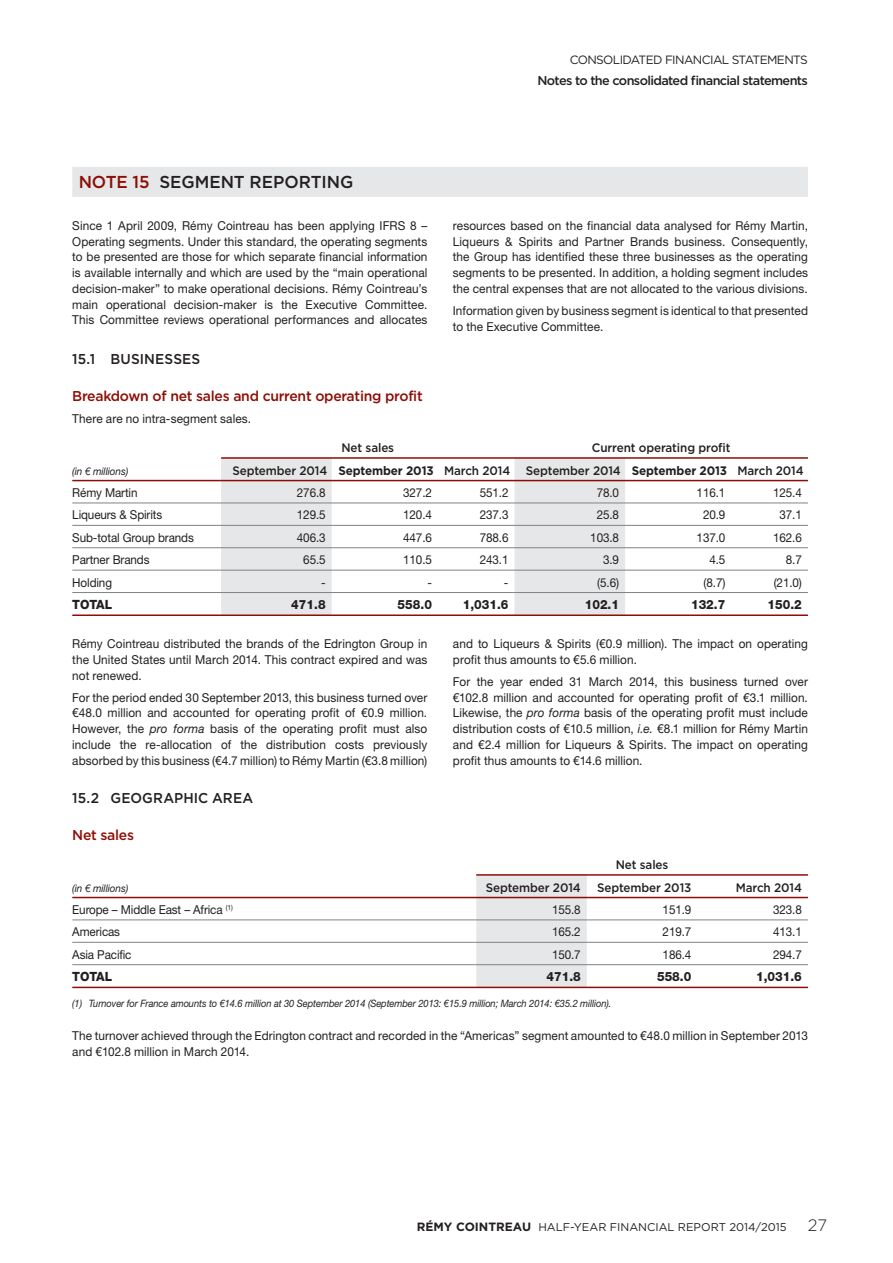
<style>
.page{position:relative;width:893px;height:1263px;background:#fff}
.page>*{position:absolute;margin:0;border:0;box-sizing:border-box;transform-origin:0 0}
.t1{font:500 17.25px "Gotham";color:#231f20}
.t2{font:300 16.5px "Gotham";color:#231f20}
.t3{font:500 14.25px "Gotham";letter-spacing:-.02em;color:#8c0e05}
.t4{font:500 14.25px "Gotham";letter-spacing:.005em;color:#231f20;scale:.96 1}
.t5{font:800 12.75px "Helvetica Neue LT Std";color:#231f20;scale:.95 1}
.t6{font:500 12.75px "Gotham";letter-spacing:-.05em;color:#231f20}
.t7{font:12.3px/15.8px "Helvetica Neue LT Std";letter-spacing:.005em;color:#231f20;text-align:justify;scale:.96 1}
.t8{font:12.3px "Helvetica Neue LT Std";letter-spacing:.005em;color:#231f20;scale:.95 1}
.t9{font:500 12.3px "Gotham";letter-spacing:-.01em;color:#231f20;scale:.95 1}
.t10{font:12px "Gotham";letter-spacing:-.05em;color:#231f20}
.t11{font:11.25px "Gotham";color:#231f20}
.t12{font:italic 10.5px "Helvetica Neue LT Std";letter-spacing:-.01em;color:#231f20;scale:.95 1}
.t13{font:italic 10.2px "Helvetica Neue LT Std";letter-spacing:-.01em;color:#231f20;scale:.92 1}
.s1{color:#8c0e05}
.s2{font-weight:700}
.s3{font-style:italic}
.s4{font-weight:700;font-size:12px}
</style>
<div class="page">
<div style="left:72px;top:167px;width:736px;height:30px;background:#e6e7e8"></div>
<svg style="left:221px;top:459px;width:404px;height:155px;fill:#e6e7e8"></svg>
<hr style="left:221px;top:457px;width:587px;height:2px;background:#8c0e05">
<hr style="left:72px;top:480px;width:736px;height:1px;background:#8c0e05">
<hr style="left:72px;top:614px;width:736px;height:2px;background:#8c0e05">
<hr style="left:72px;top:503px;width:736px;height:1px;background:#808285">
<hr style="left:72px;top:525px;width:736px;height:1px;background:#808285">
<hr style="left:72px;top:547px;width:736px;height:1px;background:#808285">
<hr style="left:72px;top:570px;width:736px;height:1px;background:#808285">
<hr style="left:72px;top:592px;width:736px;height:1px;background:#808285">
<div style="left:476px;top:876px;width:111px;height:111px;background:#e6e7e8"></div>
<hr style="left:476px;top:874px;width:332px;height:2px;background:#8c0e05">
<hr style="left:72px;top:897px;width:736px;height:1px;background:#8c0e05">
<hr style="left:72px;top:987px;width:736px;height:1px;background:#8c0e05">
<hr style="left:72px;top:920px;width:736px;height:1px;background:#808285">
<hr style="left:72px;top:942px;width:736px;height:1px;background:#808285">
<hr style="left:72px;top:964px;width:736px;height:1px;background:#808285">
<p class="t10" style="left:570px;top:54px;width:240px">CONSOLIDATED FINANCIAL STATEMENTS</p>
<p class="t6" style="left:537px;top:75px;width:272px">Notes to the consolidated financial statements</p>
<h1 class="t1" style="left:79px;top:175px;width:276px"><span class="s1">NOTE 15</span> SEGMENT REPORTING</h1>
<p class="t7" style="left:72px;top:219px;width:371px">Since 1 April 2009, Rémy Cointreau has been applying IFRS 8 – Operating segments. Under this standard, the operating segments to be presented are those for which separate financial information is available internally and which are used by the “main operational decision-maker” to make operational decisions. Rémy Cointreau’s main operational decision-maker is the Executive Committee.<br>This Committee reviews operational performances and allocates</p>
<p class="t7" style="left:453px;top:219px;width:371px">resources based on the financial data analysed for Rémy Martin, Liqueurs &amp; Spirits and Partner Brands business. Consequently, the Group has identified these three businesses as the operating segments to be presented. In addition, a holding segment includes the central expenses that are not allocated to the various divisions.</p>
<p class="t7" style="left:453px;top:304px;width:371px">Information given by business segment is identical to that presented to the Executive Committee.</p>
<p class="t4" style="left:72px;top:353px;width:135px">15.1 BUSINESSES</p>
<p class="t3" style="left:72px;top:390px;width:352px">Breakdown of net sales and current operating profit</p>
<p class="t7" style="left:72px;top:412px;width:188px">There are no intra-segment sales.</p>
<p class="t12" style="left:72px;top:467px;width:60px">(in € millions)</p>
<p class="t9" style="left:341px;top:442px;width:57px">Net sales</p>
<p class="t9" style="left:592px;top:442px;width:147px">Current operating profit</p>
<p class="t9" style="left:232px;top:465px;width:294px">September 2014 <span class="s2">September 2013</span> March 2014</p>
<p class="t9" style="left:526px;top:465px;width:294px">September 2014 <span class="s2">September 2013</span> March 2014</p>
<p class="t8" style="left:72px;top:488px;width:70px">Rémy Martin</p>
<p class="t8" style="left:297px;top:488px;width:32px">276.8</p>
<p class="t8" style="left:403px;top:488px;width:32px">327.2</p>
<p class="t8" style="left:480px;top:488px;width:32px">551.2</p>
<p class="t8" style="left:597px;top:488px;width:25px">78.0</p>
<p class="t8" style="left:697px;top:488px;width:32px">116.1</p>
<p class="t8" style="left:773px;top:488px;width:32px">125.4</p>
<p class="t8" style="left:72px;top:511px;width:96px">Liqueurs &amp; Spirits</p>
<p class="t8" style="left:297px;top:511px;width:32px">129.5</p>
<p class="t8" style="left:403px;top:511px;width:32px">120.4</p>
<p class="t8" style="left:480px;top:511px;width:32px">237.3</p>
<p class="t8" style="left:597px;top:511px;width:25px">25.8</p>
<p class="t8" style="left:703px;top:511px;width:25px">20.9</p>
<p class="t8" style="left:779px;top:511px;width:25px">37.1</p>
<p class="t8" style="left:72px;top:533px;width:129px">Sub-total Group brands</p>
<p class="t8" style="left:297px;top:533px;width:32px">406.3</p>
<p class="t8" style="left:403px;top:533px;width:32px">447.6</p>
<p class="t8" style="left:480px;top:533px;width:32px">788.6</p>
<p class="t8" style="left:590px;top:533px;width:32px">103.8</p>
<p class="t8" style="left:697px;top:533px;width:32px">137.0</p>
<p class="t8" style="left:773px;top:533px;width:32px">162.6</p>
<p class="t8" style="left:72px;top:555px;width:83px">Partner Brands</p>
<p class="t8" style="left:303px;top:555px;width:25px">65.5</p>
<p class="t8" style="left:403px;top:555px;width:32px">110.5</p>
<p class="t8" style="left:480px;top:555px;width:32px">243.1</p>
<p class="t8" style="left:603px;top:555px;width:18px">3.9</p>
<p class="t8" style="left:709px;top:555px;width:18px">4.5</p>
<p class="t8" style="left:786px;top:555px;width:18px">8.7</p>
<p class="t8" style="left:72px;top:578px;width:43px">Holding</p>
<p class="t8" style="left:321px;top:578px;width:6px">-</p>
<p class="t8" style="left:427px;top:578px;width:6px">-</p>
<p class="t8" style="left:504px;top:578px;width:6px">-</p>
<p class="t8" style="left:597px;top:578px;width:24px">(5.6)</p>
<p class="t8" style="left:704px;top:578px;width:24px">(8.7)</p>
<p class="t8" style="left:774px;top:578px;width:31px">(21.0)</p>
<p class="t5" style="left:72px;top:600px;width:44px">TOTAL</p>
<p class="t5" style="left:291px;top:600px;width:38px">471.8</p>
<p class="t5" style="left:398px;top:600px;width:38px">558.0</p>
<p class="t5" style="left:463px;top:600px;width:50px">1,031.6</p>
<p class="t5" style="left:585px;top:600px;width:38px">102.1</p>
<p class="t5" style="left:691px;top:600px;width:38px">132.7</p>
<p class="t5" style="left:768px;top:600px;width:38px">150.2</p>
<p class="t7" style="left:72px;top:637px;width:371px">Rémy Cointreau distributed the brands of the Edrington Group in the United States until March 2014. This contract expired and was not renewed.</p>
<p class="t7" style="left:72px;top:691px;width:371px">For the period ended 30 September 2013, this business turned over €48.0 million and accounted for operating profit of €0.9 million.<br>However, the <span class="s3">pro forma</span> basis of the operating profit must also include the re-allocation of the distribution costs previously absorbed by this business (€4.7 million) to Rémy Martin (€3.8 million)</p>
<p class="t7" style="left:453px;top:637px;width:371px">and to Liqueurs &amp; Spirits (€0.9 million). The impact on operating profit thus amounts to €5.6 million.</p>
<p class="t7" style="left:453px;top:675px;width:371px">For the year ended 31 March 2014, this business turned over €102.8 million and accounted for operating profit of €3.1 million.<br>Likewise, the <span class="s3">pro forma</span> basis of the operating profit must include distribution costs of €10.5 million, <span class="s3">i.e.</span> €8.1 million for Rémy Martin and €2.4 million for Liqueurs &amp; Spirits. The impact on operating profit thus amounts to €14.6 million.</p>
<p class="t4" style="left:72px;top:792px;width:190px">15.2 GEOGRAPHIC AREA</p>
<p class="t3" style="left:72px;top:829px;width:63px">Net sales</p>
<p class="t12" style="left:72px;top:884px;width:60px">(in € millions)</p>
<p class="t9" style="left:616px;top:859px;width:57px">Net sales</p>
<p class="t9" style="left:486px;top:882px;width:102px">September 2014</p>
<p class="t9" style="left:597px;top:882px;width:101px">September 2013</p>
<p class="t9" style="left:736px;top:882px;width:71px">March 2014</p>
<p class="t8" style="left:72px;top:905px;width:170px">Europe – Middle East – Africa <sup>(1)</sup></p>
<p class="t8" style="left:552px;top:905px;width:32px">155.8</p>
<p class="t8" style="left:663px;top:905px;width:32px">151.9</p>
<p class="t8" style="left:773px;top:905px;width:32px">323.8</p>
<p class="t8" style="left:72px;top:927px;width:52px">Americas</p>
<p class="t8" style="left:552px;top:927px;width:32px">165.2</p>
<p class="t8" style="left:663px;top:927px;width:32px">219.7</p>
<p class="t8" style="left:773px;top:927px;width:32px">413.1</p>
<p class="t8" style="left:72px;top:950px;width:64px">Asia Pacific</p>
<p class="t8" style="left:552px;top:950px;width:32px">150.7</p>
<p class="t8" style="left:663px;top:950px;width:32px">186.4</p>
<p class="t8" style="left:773px;top:950px;width:32px">294.7</p>
<p class="t5" style="left:72px;top:972px;width:44px">TOTAL</p>
<p class="t5" style="left:546px;top:972px;width:38px">471.8</p>
<p class="t5" style="left:657px;top:972px;width:38px">558.0</p>
<p class="t5" style="left:756px;top:972px;width:50px">1,031.6</p>
<p class="t13" style="left:72px;top:1000px;width:588px">(1) Turnover for France amounts to €14.6 million at 30 September 2014 (September 2013: €15.9 million; March 2014: €35.2 million).</p>
<p class="t7" style="left:72px;top:1029px;width:768px">The turnover achieved through the Edrington contract and recorded in the “Americas” segment amounted to €48.0 million in September 2013 and €102.8 million in March 2014.</p>
<p class="t11" style="left:417px;top:1222px;width:371px"><span class="s4">RÉMY COINTREAU</span> HALF-YEAR FINANCIAL REPORT 2014/2015</p>
<h2 class="t2" style="left:808px;top:1217px;width:21px">27</h2>
</div>
